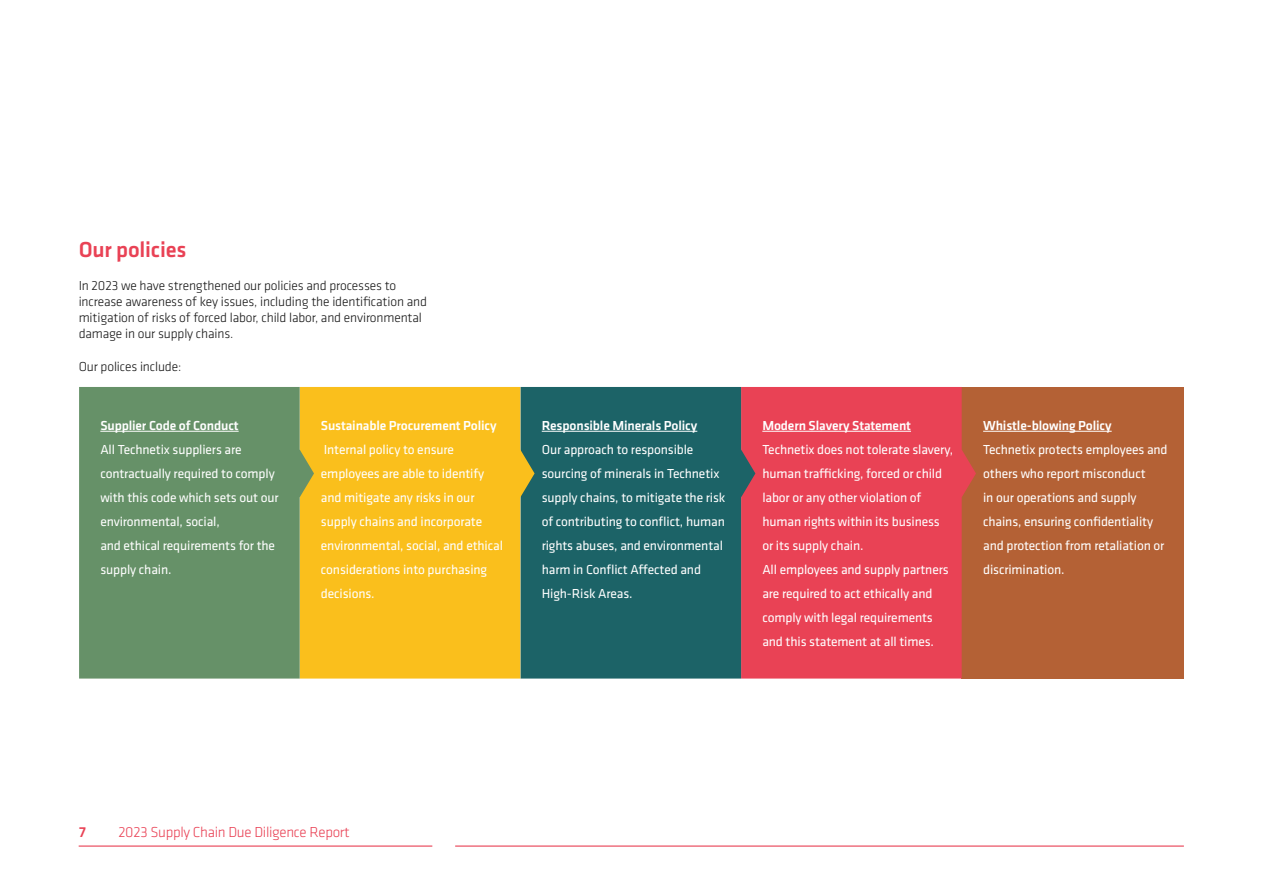
<style>
.page{position:relative;width:1263px;height:893px;background:#fff}
.page>*{position:absolute;margin:0;border:0;box-sizing:border-box;transform-origin:0 0}
.t1{font:500 22.5px "Klavika CH";letter-spacing:-.01em;color:#e94255}
.t2{font:300 15px "Klavika CH";letter-spacing:-.02em;color:#e94255}
.t3{font:500 15px "Klavika CH";color:#e94255}
.t4{font:13.5px/24px "Klavika CH";letter-spacing:-.01em;color:#fff}
.t5{font:300 13.5px/16.2px "Klavika CH";letter-spacing:-.01em;color:#141414}
.t6{font:500 13.5px "Klavika CH";letter-spacing:-.01em;color:#fff}
</style>
<div class="page">
<div style="left:976px;top:387px;width:208px;height:292px;background:#b46135"></div>
<hr style="left:983px;top:431px;width:129px;height:1px;background:#fff">
<div style="left:755px;top:387px;width:221px;height:292px;background:#e94255"></div>
<hr style="left:762px;top:431px;width:149px;height:1px;background:#fff">
<hr style="left:79px;top:845px;width:353px;height:2px;background:#e94255">
<hr style="left:455px;top:845px;width:729px;height:2px;background:#e94255">
<svg style="left:535px;top:387px;width:220px;height:292px;background:#296166"></svg>
<hr style="left:542px;top:431px;width:155px;height:1px;background:#fff">
<div style="left:314px;top:387px;width:221px;height:292px;background:#fabf1c"></div>
<div style="left:79px;top:387px;width:235px;height:292px;background:#669168"></div>
<hr style="left:100px;top:431px;width:139px;height:1px;background:#fff">
<h1 class="t1" style="left:79px;top:235px;width:109px">Our policies</h1>
<p class="t5" style="left:79px;top:277px;width:350px">In 2023 we have strengthened our policies and processes to increase awareness of key issues, including the identification and mitigation of risks of forced labor, child labor, and environmental damage in our supply chains.</p>
<p class="t5" style="left:79px;top:358px;width:104px">Our polices include:</p>
<p class="t6" style="left:100px;top:416px;width:140px">Supplier Code of Conduct</p>
<p class="t4" style="left:100px;top:437px;width:180px">All Technetix suppliers are contractually required to comply with this code which sets out our environmental, social,<br>and ethical requirements for the supply chain.</p>
<p class="t6" style="left:321px;top:416px;width:177px">Sustainable Procurement Policy</p>
<p class="t4" style="left:321px;top:437px;width:184px">Internal policy to ensure employees are able to identify and mitigate any risks in our supply chains and incorporate environmental, social, and ethical considerations into purchasing decisions.</p>
<p class="t6" style="left:542px;top:416px;width:157px">Responsible Minerals Policy</p>
<p class="t4" style="left:542px;top:437px;width:185px">Our approach to responsible sourcing of minerals in Technetix supply chains, to mitigate the risk of contributing to conflict, human rights abuses, and environmental harm in Conflict Affected and<br>High-Risk Areas.</p>
<p class="t6" style="left:762px;top:416px;width:150px">Modern Slavery Statement</p>
<p class="t4" style="left:762px;top:437px;width:192px">Technetix does not tolerate slavery, human trafficking, forced or child labor or any other violation of human rights within its business or its supply chain.<br>All employees and supply partners are required to act ethically and comply with legal requirements and this statement at all times.</p>
<p class="t6" style="left:983px;top:416px;width:130px">Whistle-blowing Policy</p>
<p class="t4" style="left:983px;top:437px;width:186px">Technetix protects employees and others who report misconduct<br>in our operations and supply chains, ensuring confidentiality and protection from retaliation or discrimination.</p>
<p class="t3" style="left:79px;top:822px;width:8px">7</p>
<p class="t2" style="left:118px;top:823px;width:233px">2023 Supply Chain Due Diligence Report</p>
</div>
